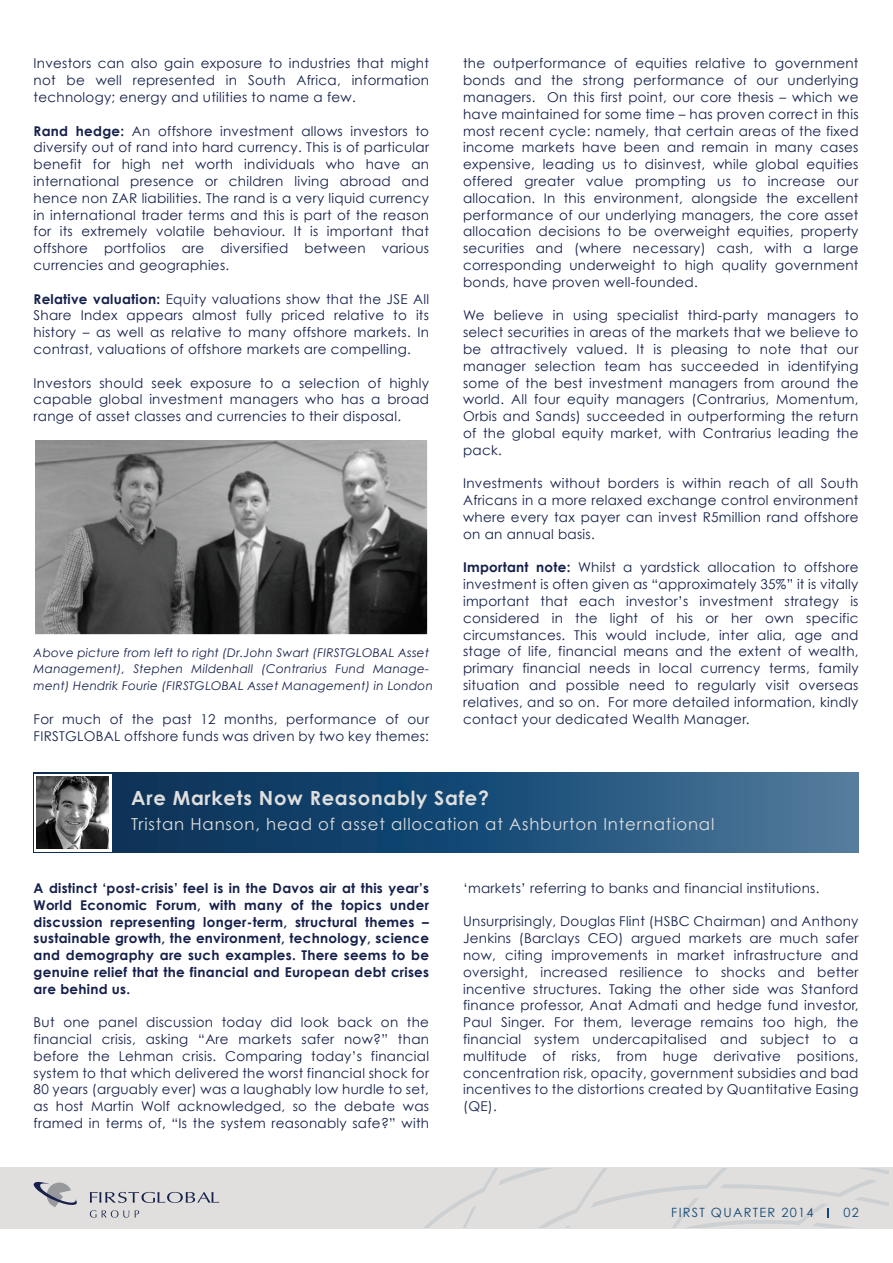
<style>
.page{position:relative;width:893px;height:1263px;background:#fff}
.page>*{position:absolute;margin:0;border:0;box-sizing:border-box;transform-origin:0 0}
.t1{font:700 19.5px "Century Gothic";letter-spacing:.035em;color:#e0dfde}
.t2{font:16.5px "Century Gothic";letter-spacing:.05em;color:#e0dfde}
.t3{font:13.5px/16.8px "Century Gothic";letter-spacing:.02em;color:#15204a;text-align:justify}
.t4{font:700 13.5px/16.8px "Century Gothic";letter-spacing:.02em;color:#15204a;text-align:justify}
.t5{font:12.75px "Century Gothic";letter-spacing:.1em;color:#114875}
.t6{font:italic 12px/16.8px "Century Gothic";letter-spacing:.02em;color:#15204a}
.s1{font-weight:700}
</style>
<div class="page">
<div style="left:0;top:1167px;width:893px;height:61px;background:#e0dfde"></div>
<svg style="left:90px;top:1192px;width:129px;height:11px"></svg>
<svg style="left:90px;top:1210px;width:6px;height:7px"></svg>
<svg style="left:102px;top:1210px;width:27px;height:7px"></svg>
<svg style="left:135px;top:1210px;width:4px;height:7px"></svg>
<svg style="left:33px;top:1182px;width:44px;height:25px"></svg>
<svg style="left:424px;top:1168px;width:465px;height:60px"></svg>
<svg style="left:33px;top:772px;width:825px;height:81px;background:#235178"></svg>
<svg style="left:34px;top:774px;width:77px;height:77px"></svg>
<img style="left:37px;top:777px;width:72px;height:72px">
<img style="left:35px;top:440px;width:393px;height:194px">
<p class="t3" style="left:34px;top:55px;width:397px">Investors can also gain exposure to industries that might not be well represented in South Africa, information technology; energy and utilities to name a few.</p>
<p class="t3" style="left:34px;top:122px;width:397px"><span class="s1">Rand hedge:</span> An offshore investment allows investors to diversify out of rand into hard currency. This is of particular benefit for high net worth individuals who have an international presence or children living abroad and hence non ZAR liabilities. The rand is a very liquid currency in international trader terms and this is part of the reason for its extremely volatile behaviour. It is important that offshore portfolios are diversified between various currencies and geographies.</p>
<p class="t3" style="left:34px;top:290px;width:397px"><span class="s1">Relative valuation:</span> Equity valuations show that the JSE All Share Index appears almost fully priced relative to its history – as well as relative to many offshore markets. In contrast, valuations of offshore markets are compelling.</p>
<p class="t3" style="left:34px;top:374px;width:397px">Investors should seek exposure to a selection of highly capable global investment managers who has a broad range of asset classes and currencies to their disposal.</p>
<p class="t6" style="left:34px;top:644px;width:401px">Above picture from left to right (Dr.John Swart (FIRSTGLOBAL Asset<br>Management), Stephen Mildenhall (Contrarius Fund Manage&shy;ment) Hendrik Fourie (FIRSTGLOBAL Asset Management) in London</p>
<p class="t3" style="left:34px;top:710px;width:397px">For much of the past 12 months, performance of our<br>FIRSTGLOBAL offshore funds was driven by two key themes:</p>
<p class="t3" style="left:463px;top:55px;width:397px">the outperformance of equities relative to government bonds and the strong performance of our underlying managers. On this first point, our core thesis – which we have maintained for some time – has proven correct in this most recent cycle: namely, that certain areas of the fixed income markets have been and remain in many cases expensive, leading us to disinvest, while global equities offered greater value prompting us to increase our allocation. In this environment, alongside the excellent performance of our underlying managers, the core asset allocation decisions to be overweight equities, property securities and (where necessary) cash, with a large corresponding underweight to high quality government bonds, have proven well-founded.</p>
<p class="t3" style="left:463px;top:307px;width:397px">We believe in using specialist third-party managers to select securities in areas of the markets that we believe to be attractively valued. It is pleasing to note that our manager selection team has succeeded in identifying some of the best investment managers from around the world. All four equity managers (Contrarius, Momentum, Orbis and Sands) succeeded in outperforming the return of the global equity market, with Contrarius leading the pack.</p>
<p class="t3" style="left:463px;top:475px;width:397px">Investments without borders is within reach of all South Africans in a more relaxed exchange control environment where every tax payer can invest R5million rand offshore on an annual basis.</p>
<p class="t3" style="left:463px;top:559px;width:397px"><span class="s1">Important note:</span> Whilst a yardstick allocation to offshore investment is often given as “approximately 35%” it is vitally important that each investor’s investment strategy is considered in the light of his or her own specific circumstances. This would include, inter alia, age and stage of life, financial means and the extent of wealth, primary financial needs in local currency terms, family situation and possible need to regularly visit overseas relatives, and so on. For more detailed information, kindly contact your dedicated Wealth Manager.</p>
<h1 class="t1" style="left:131px;top:785px;width:359px">Are Markets Now Reasonably Safe?</h1>
<p class="t2" style="left:131px;top:814px;width:585px">Tristan Hanson, head of asset allocation at Ashburton International</p>
<p class="t4" style="left:34px;top:879px;width:397px">A distinct ‘post-crisis’ feel is in the Davos air at this year’s World Economic Forum, with many of the topics under discussion representing longer-term, structural themes – sustainable growth, the environment, technology, science and demography are such examples. There seems to be genuine relief that the financial and European debt crises are behind us.</p>
<p class="t3" style="left:34px;top:1014px;width:397px">But one panel discussion today did look back on the financial crisis, asking “Are markets safer now?” than before the Lehman crisis. Comparing today’s financial system to that which delivered the worst financial shock for 80 years (arguably ever) was a laughably low hurdle to set, as host Martin Wolf acknowledged, so the debate was framed in terms of, “Is the system reasonably safe?” with</p>
<p class="t3" style="left:463px;top:879px;width:358px">‘markets’ referring to banks and financial institutions.</p>
<p class="t3" style="left:463px;top:913px;width:397px">Unsurprisingly, Douglas Flint (HSBC Chairman) and Anthony Jenkins (Barclays CEO) argued markets are much safer now, citing improvements in market infrastructure and oversight, increased resilience to shocks and better incentive structures. Taking the other side was Stanford finance professor, Anat Admati and hedge fund investor, Paul Singer. For them, leverage remains too high, the financial system undercapitalised and subject to a multitude of risks, from huge derivative positions, concentration risk, opacity, government subsidies and bad incentives to the distortions created by Quantitative Easing (QE).</p>
<p class="t5" style="left:671px;top:1205px;width:144px">FIRST QUARTER 2014</p>
<p class="t5" style="left:844px;top:1205px;width:17px">02</p>
</div>
